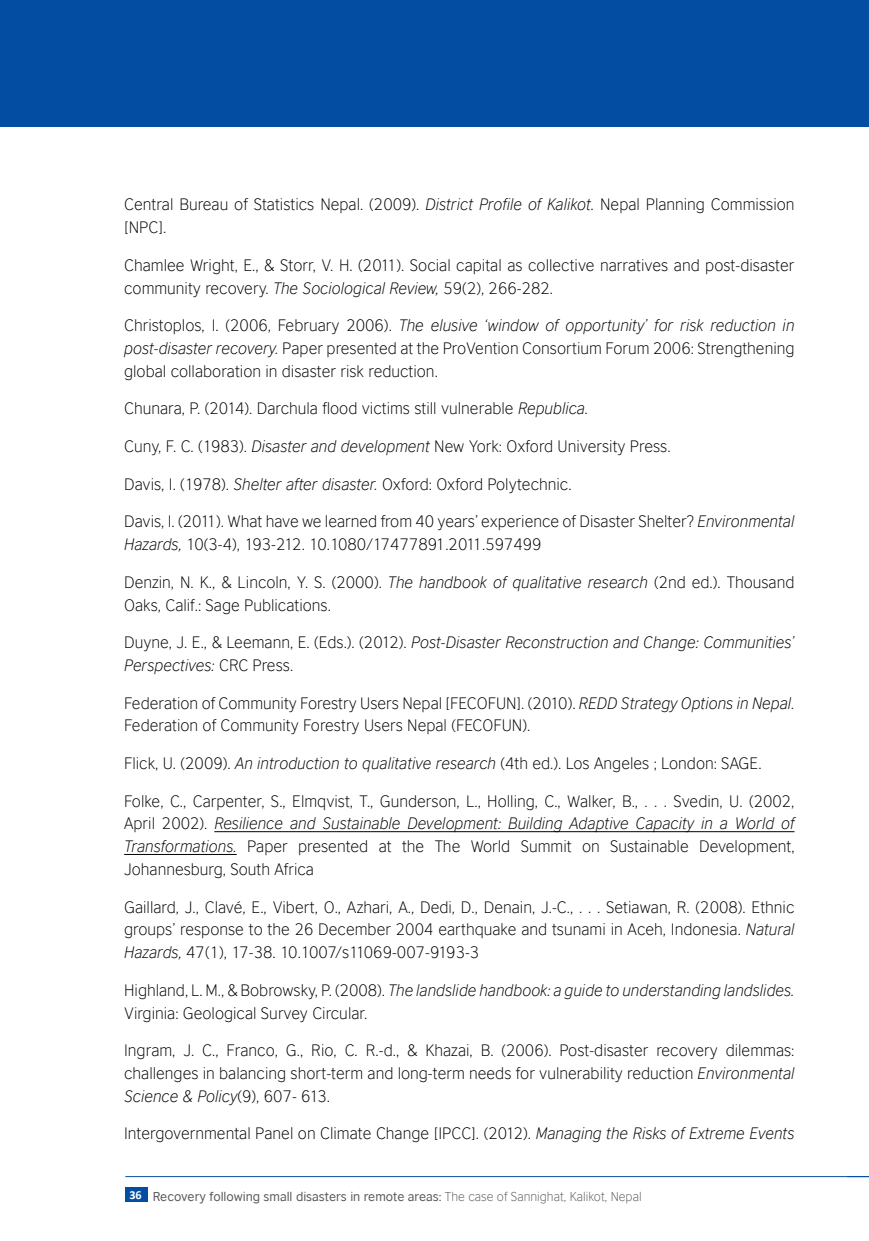
<style>
.page{position:relative;width:869px;height:1241px;background:#fff}
.page>*{position:absolute;margin:0;border:0;box-sizing:border-box;transform-origin:0 0}
.t1{font:300 15.75px/22.8px "British Council Sans";color:#000}
.t2{font:italic 300 15.75px/22.8px "British Council Sans";color:#000}
.t3{font:12.25px "British Council Sans";color:#58595b}
.s1{font-style:italic}
.s2{font-style:normal}
.s3{font-family:"Calibri";font-weight:700;color:#fff}
.s4{font-weight:300}
</style>
<div class="page">
<div style="left:126px;top:1186px;width:22px;height:15px;background:#034ea2"></div>
<hr style="left:125px;top:1175px;width:743px;height:1px;background:#034ea2">
<svg style="left:846px;top:1175px;width:22px;height:1px"></svg>
<div style="left:0;top:0;width:868px;height:126px;background:#034ea2"></div>
<hr style="left:214px;top:831px;width:580px;height:1px;background:#000">
<hr style="left:124px;top:854px;width:112px;height:1px;background:#000">
<p class="t1" style="left:124px;top:193px;width:671px">Central Bureau of Statistics Nepal. (2009). <span class="s1">District Profile of Kalikot.</span> Nepal Planning Commission [NPC].</p>
<p class="t1" style="left:124px;top:253px;width:671px">Chamlee Wright, E., &amp; Storr, V. H. (2011). Social capital as collective narratives and post-disaster community recovery. <span class="s1">The Sociological Review,</span> 59(2), 266-282.</p>
<p class="t1" style="left:124px;top:314px;width:671px;text-align:justify">Christoplos, I. (2006, February 2006). <span class="s1">The elusive ‘window of opportunity’ for risk reduction in post-disaster recovery.</span> Paper presented at the ProVention Consortium Forum 2006: Strengthening global collaboration in disaster risk reduction.</p>
<p class="t1" style="left:124px;top:397px;width:465px">Chunara, P. (2014). Darchula flood victims still vulnerable <span class="s1">Republica.</span></p>
<p class="t1" style="left:124px;top:434px;width:547px">Cuny, F. C. (1983). <span class="s1">Disaster and development</span> New York: Oxford University Press.</p>
<p class="t1" style="left:124px;top:472px;width:449px">Davis, I. (1978). <span class="s1">Shelter after disaster.</span> Oxford: Oxford Polytechnic.</p>
<p class="t1" style="left:124px;top:510px;width:671px">Davis, I. (2011). What have we learned from 40 years’ experience of Disaster Shelter? <span class="s1">Environmental<br>Hazards,</span> 10(3-4), 193-212. 10.1080/17477891.2011.597499</p>
<p class="t1" style="left:124px;top:570px;width:671px">Denzin, N. K., &amp; Lincoln, Y. S. (2000). <span class="s1">The handbook of qualitative research</span> (2nd ed.). Thousand<br>Oaks, Calif.: Sage Publications.</p>
<p class="t2" style="left:124px;top:631px;width:671px"><span class="s2">Duyne, J. E., &amp; Leemann, E. (Eds.). (2012).</span> Post-Disaster Reconstruction and Change: Communities’<br>Perspectives: <span class="s2">CRC Press.</span></p>
<p class="t1" style="left:124px;top:691px;width:671px">Federation of Community Forestry Users Nepal [FECOFUN]. (2010). <span class="s1">REDD Strategy Options in Nepal.<br></span>Federation of Community Forestry Users Nepal (FECOFUN).</p>
<p class="t1" style="left:124px;top:751px;width:638px">Flick, U. (2009). <span class="s1">An introduction to qualitative research</span> (4th ed.). Los Angeles ; London: SAGE.</p>
<p class="t1" style="left:124px;top:789px;width:671px;text-align:justify">Folke, C., Carpenter, S., Elmqvist, T., Gunderson, L., Holling, C., Walker, B., . . . Svedin, U. (2002, April 2002). <span class="s1">Resilience and Sustainable Development: Building Adaptive Capacity in a World of Transformations.</span> Paper presented at the The World Summit on Sustainable Development, Johannesburg, South Africa</p>
<p class="t1" style="left:124px;top:895px;width:671px;text-align:justify">Gaillard, J., Clavé, E., Vibert, O., Azhari, A., Dedi, D., Denain, J.-C., . . . Setiawan, R. (2008). Ethnic groups’ response to the 26 December 2004 earthquake and tsunami in Aceh, Indonesia. <span class="s1">Natural Hazards,</span> 47(1), 17-38. 10.1007/s11069-007-9193-3</p>
<p class="t1" style="left:124px;top:978px;width:671px">Highland, L. M., &amp; Bobrowsky, P. (2008). <span class="s1">The landslide handbook: a guide to understanding landslides.<br></span>Virginia: Geological Survey Circular.</p>
<p class="t1" style="left:124px;top:1038px;width:671px;text-align:justify">Ingram, J. C., Franco, G., Rio, C. R.-d., &amp; Khazai, B. (2006). Post-disaster recovery dilemmas: challenges in balancing short-term and long-term needs for vulnerability reduction <span class="s1">Environmental Science &amp; Policy</span>(9), 607- 613.</p>
<p class="t1" style="left:124px;top:1121px;width:671px">Intergovernmental Panel on Climate Change [IPCC]. (2012). <span class="s1">Managing the Risks of Extreme Events</span></p>
<p class="t3" style="left:129px;top:1188px;width:513px"><span class="s3">36</span> Recovery following small disasters in remote areas: <span class="s4">The case of Sannighat, Kalikot, Nepal</span></p>
</div>
